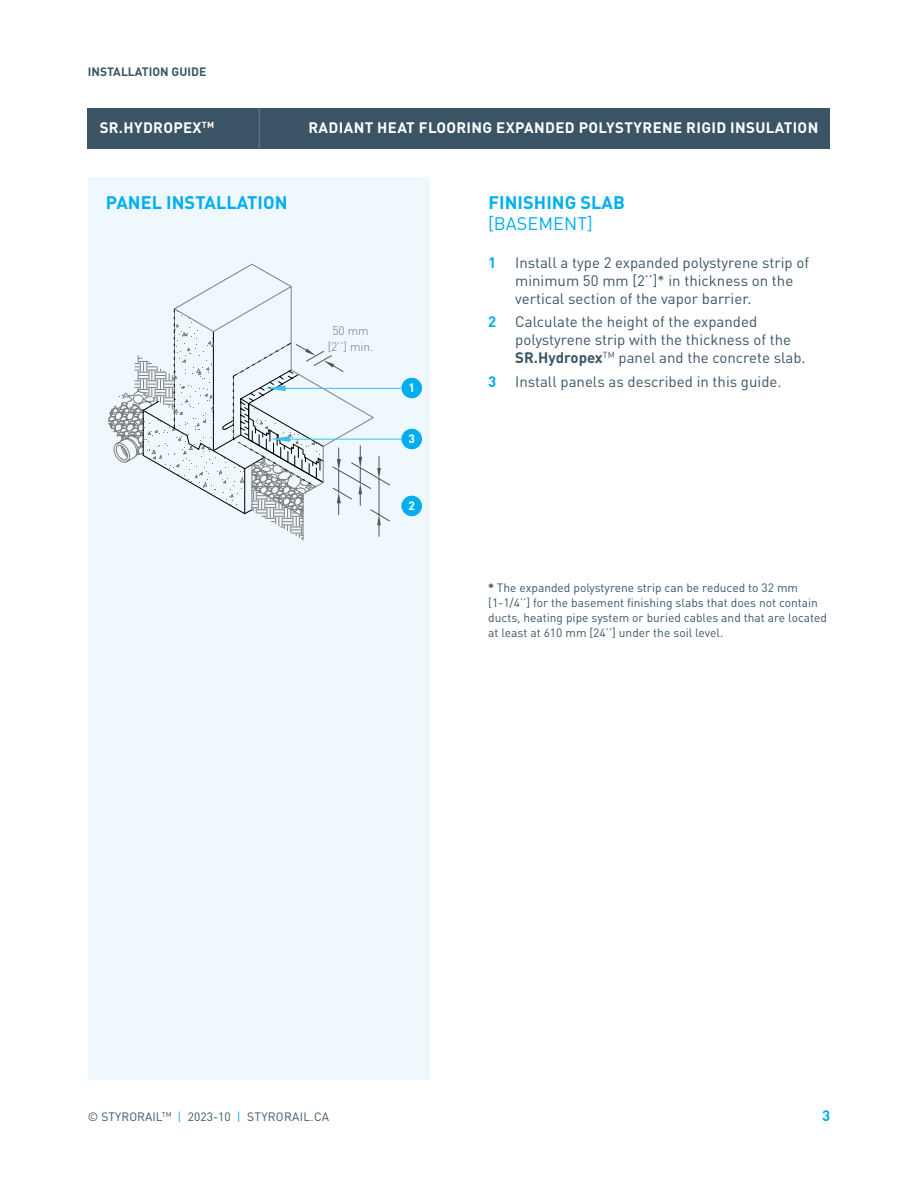
<style>
.page{position:relative;width:918px;height:1188px;background:#fff}
.page>*{position:absolute;margin:0;border:0;box-sizing:border-box;transform-origin:0 0}
.Sous-Titre{font:700 18px/21px "DIN Pro";letter-spacing:.005em;color:#00aeef}
.Body_Type{font:15px/18px "DIN Pro";color:#3b5566}
.Sous-Titre-2{font:15px/18px "DIN Pro";color:#3b5566}
.t1{font:700 15px "DIN Pro";letter-spacing:.025em;color:#fff}
.Body_Type-2{font:700 15px "DIN Pro";color:#00aeef}
.Sous-Titre-3{font:700 15px "DIN Pro";color:#00aeef}
.t2{font:12px/15px "DIN Pro";color:#3b5566}
.t3{font:700 12px "DIN Pro";letter-spacing:.005em;color:#3b5566}
.Text{font:300 12px "DIN";color:#6a7b84}
.t4{font:700 12px "DIN Pro";color:#fff}
.s1{font-weight:400}
.s2{font-weight:700}
.s3{color:#00aeef}
</style>
<div class="page">
<div style="left:88px;top:108px;width:742px;height:40px;background:#3b5566"></div>
<hr style="left:259px;top:108px;width:1px;height:40px;background:#687a8a">
<div style="left:88px;top:177px;width:342px;height:903px;background:#eef8fd"></div>
<div style="left:401px;top:378px;width:21px;height:20px;background:#00aeef;border-radius:50%"></div>
<div style="left:401px;top:496px;width:21px;height:20px;background:#00aeef;border-radius:50%"></div>
<hr style="left:280px;top:388px;width:121px;height:1px;background:#42c0eb">
<hr style="left:290px;top:439px;width:111px;height:1px;background:#42c0eb">
<svg style="left:108px;top:264px;width:282px;height:276px"></svg>
<div style="left:401px;top:429px;width:21px;height:20px;background:#00aeef;border-radius:50%"></div>
<p class="t3" style="left:88px;top:62px;width:120px">INSTALLATION GUIDE</p>
<p class="t1" style="left:100px;top:116px;width:116px">SR.HYDROPEX<sup>TM</sup></p>
<p class="t1" style="left:308px;top:116px;width:511px">RADIANT HEAT FLOORING EXPANDED POLYSTYRENE RIGID INSULATION</p>
<p class="Sous-Titre" style="left:106px;top:190px;width:183px">PANEL INSTALLATION</p>
<p class="Sous-Titre" style="left:488px;top:190px;width:138px">FINISHING SLAB <span class="s1">[BASEMENT]</span></p>
<p class="Sous-Titre-3" style="left:488px;top:250px;width:10px">1</p>
<p class="Sous-Titre-2" style="left:515px;top:252px;width:295px">Install a type 2 expanded polystyrene strip of minimum 50 mm [2’’]* in thickness on the vertical section of the vapor barrier.</p>
<p class="Body_Type-2" style="left:488px;top:310px;width:10px">2</p>
<p class="Body_Type" style="left:515px;top:312px;width:292px">Calculate the height of the expanded polystyrene strip with the thickness of the<br><span class="s2">SR.Hydropex</span><sup>TM</sup> panel and the concrete slab.</p>
<p class="Body_Type-2" style="left:488px;top:369px;width:10px">3</p>
<p class="Body_Type" style="left:515px;top:371px;width:268px">Install panels as described in this guide.</p>
<p class="Text" style="left:332px;top:323px;width:38px">50 mm</p>
<p class="Text" style="left:328px;top:339px;width:47px">[2’’] min.</p>
<p class="t4" style="left:408px;top:378px;width:8px">1</p>
<p class="t4" style="left:408px;top:429px;width:8px">3</p>
<p class="t4" style="left:408px;top:496px;width:8px">2</p>
<p class="t2" style="left:488px;top:579px;width:340px"><span class="s2">*</span> The expanded polystyrene strip can be reduced to 32 mm [1-1/4’’] for the basement finishing slabs that does not contain ducts, heating pipe system or buried cables and that are located at least at 610 mm [24’’] under the soil level.</p>
<p class="t2" style="left:88px;top:1107px;width:243px">© STYRORAIL<sup>TM</sup> <span class="s3">|</span> 2023-10 <span class="s3">|</span> STYRORAIL.CA</p>
<p class="Body_Type-2" style="left:822px;top:1103px;width:10px">3</p>
</div>
